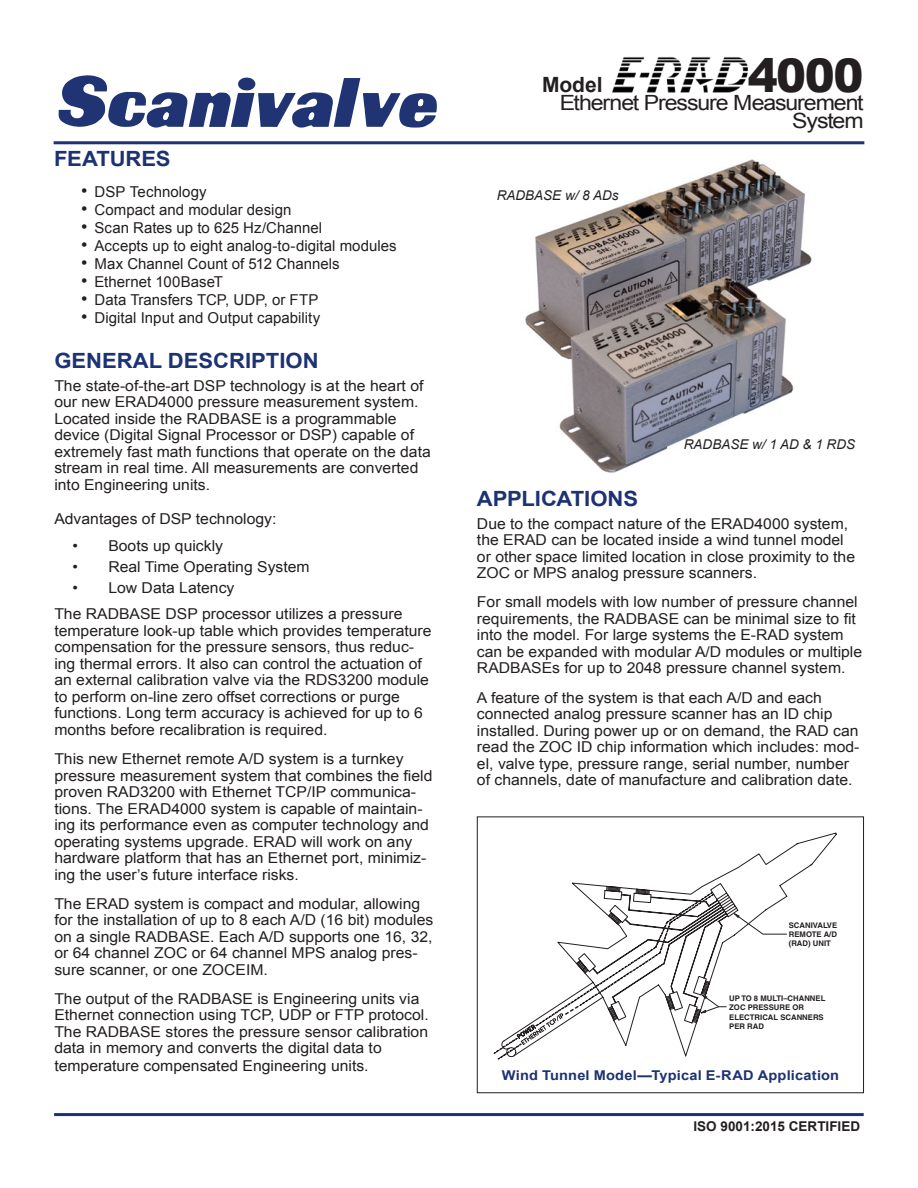
<style>
.page{position:relative;width:918px;height:1188px;background:#fff}
.page>*{position:absolute;margin:0;border:0;box-sizing:border-box;transform-origin:0 0}
.t1{font:900 46.35px "Arial";color:#231f20}
.SubHeads{font:700 21px "Arial";color:#1d3273;scale:1.05 1}
.t2{font:21px "Arial";letter-spacing:-.045em;color:#231f20;scale:1.1 1}
.t3{font:700 21px "Arial";color:#231f20}
.t4{font:15px/16.5px "Arial";color:#231f20;scale:1.05 1}
.t5{font:15px "Arial";color:#231f20}
.Headline{font:700 13.5px "Arial";letter-spacing:.015em;color:#1d3273;scale:1.08 1}
.t6{font:italic 13.5px "Arial";color:#231f20}
.t7{font:700 13.5px "Arial";color:#231f20}
.t8{font:700 7.8px/9.3px "Helvetica";color:#231f20;text-align:justify}
.s1{font-size:18px}
</style>
<div class="page">
<img style="left:525px;top:159px;width:287px;height:314px">
<hr style="left:54px;top:1113px;width:810px;height:3px;background:#1d3273">
<svg style="left:58px;top:75px;width:379px;height:53px"></svg>
<hr style="left:54px;top:141px;width:810px;height:3px;background:#1d3273">
<img style="left:612px;top:57px;width:136px;height:36px">
<svg style="left:571px;top:833px;width:266px;height:58px"></svg>
<svg style="left:493px;top:891px;width:295px;height:169px"></svg>
<div style="left:477px;top:816px;width:387px;height:277px;border:1px solid #231f20"></div>
<p class="SubHeads" style="left:54px;top:145px;width:113px">FEATURES</p>
<p class="t5" style="left:81px;top:182px;width:127px"><span class="s1">•</span> DSP Technology</p>
<p class="t5" style="left:81px;top:200px;width:212px"><span class="s1">•</span> Compact and modular design</p>
<p class="t5" style="left:81px;top:218px;width:243px"><span class="s1">•</span> Scan Rates up to 625 Hz/Channel</p>
<p class="t5" style="left:81px;top:236px;width:317px"><span class="s1">•</span> Accepts up to eight analog-to-digital modules</p>
<p class="t5" style="left:81px;top:254px;width:260px"><span class="s1">•</span> Max Channel Count of 512 Channels</p>
<p class="t5" style="left:81px;top:272px;width:143px"><span class="s1">•</span> Ethernet 100BaseT</p>
<p class="t5" style="left:81px;top:290px;width:239px"><span class="s1">•</span> Data Transfers TCP, UDP, or FTP</p>
<p class="t5" style="left:81px;top:308px;width:241px"><span class="s1">•</span> Digital Input and Output capability</p>
<p class="SubHeads" style="left:54px;top:346px;width:253px">GENERAL DESCRIPTION</p>
<p class="t4" style="left:54px;top:378px;width:360px">The state-of-the-art DSP technology is at the heart of our new ERAD4000 pressure measurement system.<br>Located inside the RADBASE is a programmable device (Digital Signal Processor or DSP) capable of extremely fast math functions that operate on the data stream in real time. All measurements are converted into Engineering units.</p>
<p class="t4" style="left:54px;top:510px;width:213px">Advantages of DSP technology:</p>
<p class="t4" style="left:72px;top:537px;width:145px">• Boots up quickly</p>
<p class="t4" style="left:72px;top:558px;width:228px">• Real Time Operating System</p>
<p class="t4" style="left:72px;top:579px;width:156px">• Low Data Latency</p>
<p class="t4" style="left:54px;top:606px;width:361px">The RADBASE DSP processor utilizes a pressure temperature look-up table which provides temperature compensation for the pressure sensors, thus reduc&shy;ing thermal errors. It also can control the actuation of an external calibration valve via the RDS3200 module to perform on-line zero offset corrections or purge functions. Long term accuracy is achieved for up to 6 months before recalibration is required.</p>
<p class="t4" style="left:54px;top:751px;width:362px">This new Ethernet remote A/D system is a turnkey pressure measurement system that combines the field proven RAD3200 with Ethernet TCP/IP communica&shy;tions. The ERAD4000 system is capable of maintain&shy;ing its performance even as computer technology and operating systems upgrade. ERAD will work on any hardware platform that has an Ethernet port, minimiz&shy;ing the user’s future interface risks.</p>
<p class="t4" style="left:54px;top:895px;width:363px">The ERAD system is compact and modular, allowing for the installation of up to 8 each A/D (16 bit) modules on a single RADBASE. Each A/D supports one 16, 32, or 64 channel ZOC or 64 channel MPS analog pres&shy;sure scanner, or one ZOCEIM.</p>
<p class="t4" style="left:54px;top:990px;width:358px">The output of the RADBASE is Engineering units via Ethernet connection using TCP, UDP or FTP protocol.<br>The RADBASE stores the pressure sensor calibration data in memory and converts the digital data to</p>
<p class="t4" style="left:54px;top:1058px;width:301px">temperature compensated Engineering units.</p>
<p class="t1" style="left:748px;top:42px;width:117px">4000</p>
<p class="t2" style="left:560px;top:89px;width:278px">Ethernet Pressure Measurement</p>
<p class="t2" style="left:792px;top:107px;width:66px">System</p>
<p class="t3" style="left:542px;top:70px;width:62px">Model</p>
<p class="t6" style="left:497px;top:186px;width:123px">RADBASE w/ 8 ADs</p>
<p class="t6" style="left:684px;top:436px;width:173px">RADBASE w/ 1 AD &amp; 1 RDS</p>
<p class="SubHeads" style="left:477px;top:484px;width:155px">APPLICATIONS</p>
<p class="t4" style="left:477px;top:516px;width:362px">Due to the compact nature of the ERAD4000 system, the ERAD can be located inside a wind tunnel model or other space limited location in close proximity to the ZOC or MPS analog pressure scanners.</p>
<p class="t4" style="left:477px;top:594px;width:368px">For small models with low number of pressure channel requirements, the RADBASE can be minimal size to fit into the model. For large systems the E-RAD system can be expanded with modular A/D modules or multiple RADBASEs for up to 2048 pressure channel system.</p>
<p class="t4" style="left:477px;top:689px;width:366px">A feature of the system is that each A/D and each connected analog pressure scanner has an ID chip installed. During power up or on demand, the RAD can read the ZOC ID chip information which includes: mod&shy;el, valve type, pressure range, serial number, number of channels, date of manufacture and calibration date.</p>
<p class="t8" style="left:789px;top:920px;width:50px">SCANIVALVE REMOTE A/D (RAD) UNIT</p>
<p class="t8" style="left:729px;top:994px;width:98px;text-align:left">UP TO 8 MULTI–CHANNEL<br>ZOC PRESSURE OR<br>ELECTRICAL SCANNERS<br>PER RAD</p>
<p class="Headline" style="left:502px;top:1066px;width:314px">Wind Tunnel Model—Typical E-RAD Application</p>
<p class="t7" style="left:694px;top:1117px;width:168px">ISO 9001:2015 CERTIFIED</p>
</div>
